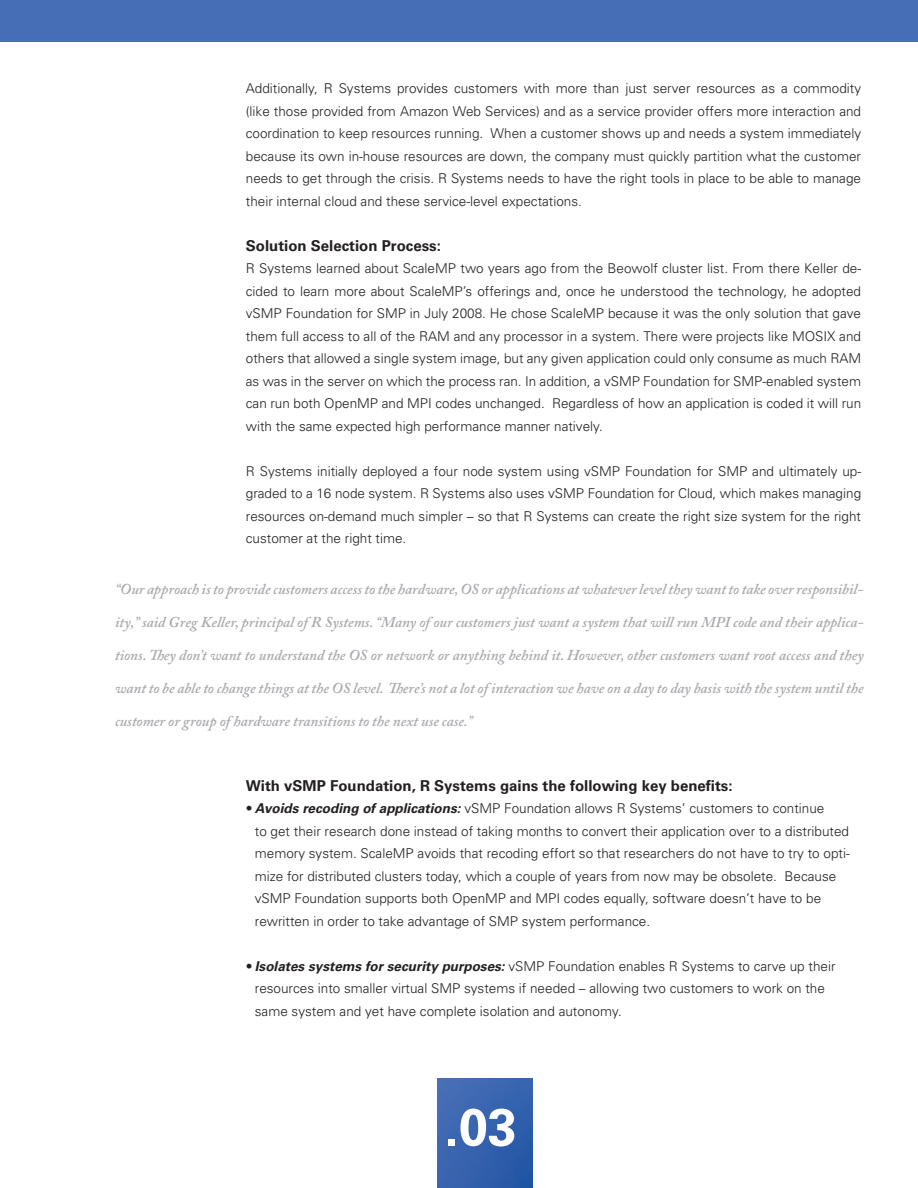
<style>
.page{position:relative;width:918px;height:1188px;background:#fff}
.page>*{position:absolute;margin:0;border:0;box-sizing:border-box;transform-origin:0 0}
.t1{font:700 52.5px "Univers";color:#fff}
.t2{font:italic 600 15px "Adobe Caslon Pro";color:#a8a9ad}
.t3{font:700 15px "Univers";color:#231f20}
.t4{font:300 13.5px/22.5px "Univers";color:#231f20;text-align:justify}
.s1{font-weight:700;font-style:italic}
</style>
<div class="page">
<img style="left:437px;top:1079px;width:95px;height:109px">
<div style="left:0;top:0;width:918px;height:41px;background:#466eb6"></div>
<p class="t4" style="left:246px;top:77px;width:617px">Additionally, R Systems provides customers with more than just server resources as a commodity (like those provided from Amazon Web Services) and as a service provider offers more interaction and coordination to keep resources running. When a customer shows up and needs a system immediately because its own in-house resources are down, the company must quickly partition what the customer needs to get through the crisis. R Systems needs to have the right tools in place to be able to manage their internal cloud and these service-level expectations.</p>
<p class="t3" style="left:246px;top:237px;width:197px">Solution Selection Process:</p>
<p class="t4" style="left:246px;top:257px;width:617px">R Systems learned about ScaleMP two years ago from the Beowolf cluster list. From there Keller de&shy;cided to learn more about ScaleMP’s offerings and, once he understood the technology, he adopted vSMP Foundation for SMP in July 2008. He chose ScaleMP because it was the only solution that gave them full access to all of the RAM and any processor in a system. There were projects like MOSIX and others that allowed a single system image, but any given application could only consume as much RAM as was in the server on which the process ran. In addition, a vSMP Foundation for SMP-enabled system can run both OpenMP and MPI codes unchanged. Regardless of how an application is coded it will run with the same expected high performance manner natively.</p>
<p class="t4" style="left:246px;top:460px;width:617px">R Systems initially deployed a four node system using vSMP Foundation for SMP and ultimately up&shy;graded to a 16 node system. R Systems also uses vSMP Foundation for Cloud, which makes managing resources on-demand much simpler – so that R Systems can create the right size system for the right customer at the right time.</p>
<p class="t2" style="left:115px;top:580px;width:750px">“Our approach is to provide customers access to the hardware, OS or applications at whatever level they want to take over responsibil-</p>
<p class="t2" style="left:115px;top:613px;width:750px">ity,” said Greg Keller, principal of R Systems. “Many of our customers just want a system that will run MPI code and their applica-</p>
<p class="t2" style="left:115px;top:646px;width:750px">tions. They don’t want to understand the OS or network or anything behind it. However, other customers want root access and they</p>
<p class="t2" style="left:115px;top:679px;width:750px">want to be able to change things at the OS level. There’s not a lot of interaction we have on a day to day basis with the system until the</p>
<p class="t2" style="left:115px;top:712px;width:359px">customer or group of hardware transitions to the next use case.”</p>
<p class="t3" style="left:246px;top:777px;width:488px">With vSMP Foundation, R Systems gains the following key benefits:</p>
<p class="t4" style="left:255px;top:797px;width:596px;text-align:left;text-indent:-9px">• <span class="s1">Avoids recoding of applications:</span> vSMP Foundation allows R Systems’ customers to continue<br>to get their research done instead of taking months to convert their application over to a distributed memory system. ScaleMP avoids that recoding effort so that researchers do not have to try to opti&shy;mize for distributed clusters today, which a couple of years from now may be obsolete. Because vSMP Foundation supports both OpenMP and MPI codes equally, software doesn’t have to be</p>
<p class="t4" style="left:255px;top:910px;width:397px">rewritten in order to take advantage of SMP system performance.</p>
<p class="t4" style="left:255px;top:955px;width:582px;text-align:left;text-indent:-9px">• <span class="s1">Isolates systems for security purposes:</span> vSMP Foundation enables R Systems to carve up their resources into smaller virtual SMP systems if needed – allowing two customers to work on the same system and yet have complete isolation and autonomy.</p>
<p class="t1" style="left:444px;top:1096px;width:74px">.03</p>
</div>
